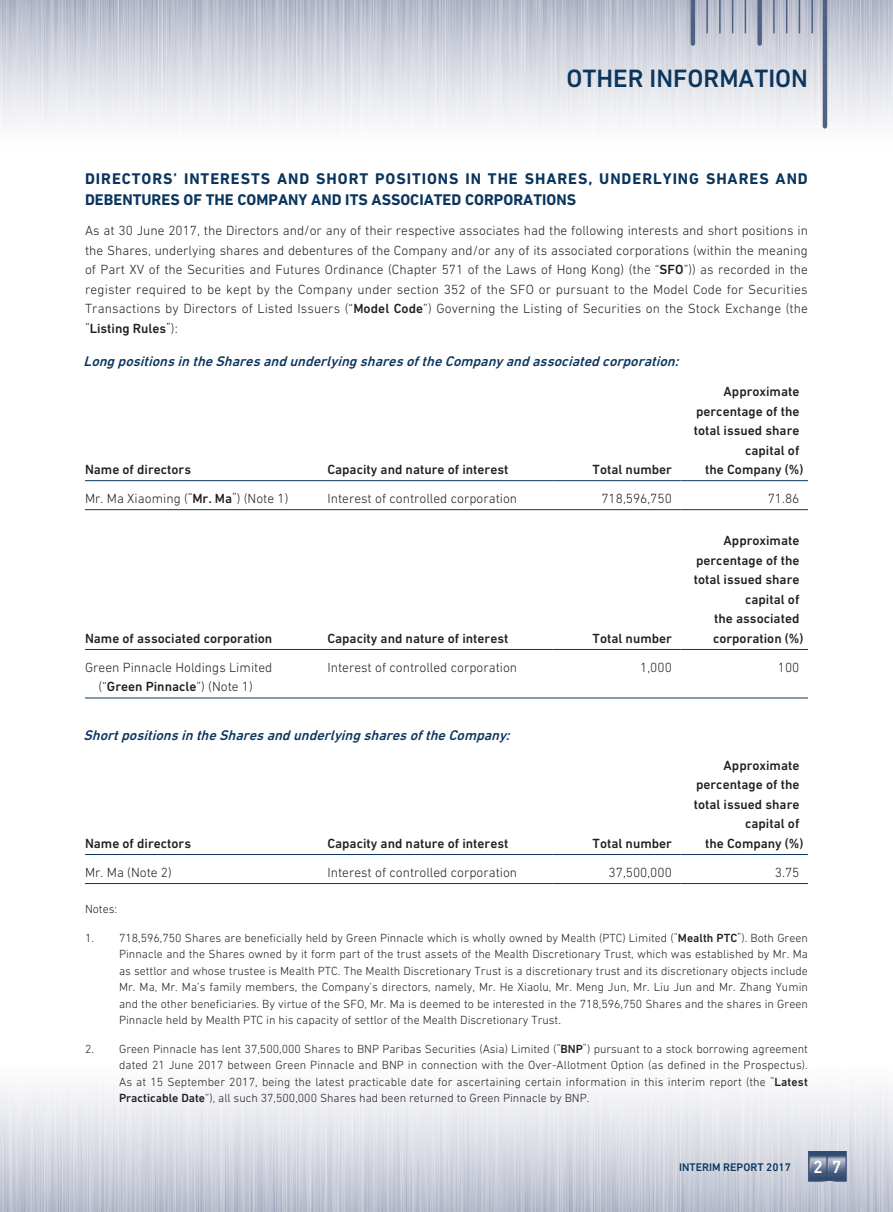
<style>
.page{position:relative;width:893px;height:1212px;background:#fff}
.page>*{position:absolute;margin:0;border:0;box-sizing:border-box;transform-origin:0 0}
.主標題{font:500 25.5px "DIN Next LT Pro";color:#0a355e}
._3__標題{font:500 18px "DIN Next LT Pro";color:#fff}
._3__標題-2{font:700 15.75px/21px "DIN Next LT Pro";letter-spacing:.06em;color:#0a355e}
._4__副標題{font:italic 500 14.25px "DIN Next LT Pro";color:#0a355e}
._1__內文{font:300 13.5px/19.5px "DIN Next LT Pro";color:#231f20;text-align:justify}
._1__內文-2{font:500 13.5px "DIN Next LT Pro";color:#231f20}
._2__附註內文{font:300 12px/16.5px "DIN Next LT Pro";color:#231f20;text-align:justify}
.t1{font:500 11.25px "DIN Next LT Pro";color:#0a355e}
.s1{font-weight:500}
.s2{font-weight:300}
</style>
<div class="page">
<img style="left:1px;top:0;width:892px;height:129px">
<hr style="left:823px;top:0;width:4px;height:126px;background:#4f6284">
<div style="left:757px;top:0;width:5px;height:44px;background:#4f6284"></div>
<hr style="left:691px;top:0;width:4px;height:44px;background:#4f6284">
<hr style="left:811px;top:0;width:2px;height:33px;background:#4f6284">
<hr style="left:745px;top:0;width:1px;height:33px;background:#4f6284">
<hr style="left:799px;top:0;width:1px;height:33px;background:#4f6284">
<hr style="left:732px;top:0;width:1px;height:33px;background:#4f6284">
<hr style="left:786px;top:0;width:1px;height:33px;background:#4f6284">
<hr style="left:719px;top:0;width:2px;height:33px;background:#4f6284">
<hr style="left:773px;top:0;width:2px;height:33px;background:#4f6284">
<hr style="left:706px;top:0;width:2px;height:33px;background:#4f6284">
<img style="left:1px;top:1084px;width:892px;height:128px">
<img style="left:808px;top:1151px;width:39px;height:30px">
<hr style="left:85px;top:480px;width:234px;height:1px;background:#0a355e">
<hr style="left:319px;top:480px;width:234px;height:1px;background:#0a355e">
<hr style="left:553px;top:480px;width:127px;height:1px;background:#0a355e">
<hr style="left:680px;top:480px;width:128px;height:1px;background:#0a355e">
<hr style="left:85px;top:509px;width:234px;height:1px;background:#0a355e">
<hr style="left:319px;top:509px;width:234px;height:1px;background:#0a355e">
<hr style="left:553px;top:509px;width:127px;height:1px;background:#0a355e">
<hr style="left:680px;top:509px;width:128px;height:1px;background:#0a355e">
<hr style="left:85px;top:649px;width:234px;height:1px;background:#0a355e">
<hr style="left:319px;top:649px;width:234px;height:1px;background:#0a355e">
<hr style="left:553px;top:649px;width:127px;height:1px;background:#0a355e">
<hr style="left:680px;top:649px;width:128px;height:1px;background:#0a355e">
<hr style="left:85px;top:698px;width:234px;height:1px;background:#0a355e">
<hr style="left:319px;top:698px;width:234px;height:1px;background:#0a355e">
<hr style="left:553px;top:698px;width:127px;height:1px;background:#0a355e">
<hr style="left:680px;top:698px;width:128px;height:1px;background:#0a355e">
<hr style="left:85px;top:854px;width:234px;height:1px;background:#0a355e">
<hr style="left:319px;top:854px;width:234px;height:1px;background:#0a355e">
<hr style="left:553px;top:854px;width:127px;height:1px;background:#0a355e">
<hr style="left:680px;top:854px;width:128px;height:1px;background:#0a355e">
<hr style="left:85px;top:883px;width:234px;height:1px;background:#0a355e">
<hr style="left:319px;top:883px;width:234px;height:1px;background:#0a355e">
<hr style="left:553px;top:883px;width:127px;height:1px;background:#0a355e">
<hr style="left:680px;top:883px;width:128px;height:1px;background:#0a355e">
<p class="主標題" style="left:566px;top:63px;width:243px">OTHER INFORMATION</p>
<p class="_3__標題-2" style="left:85px;top:168px;width:724px">DIRECTORS’ INTERESTS AND SHORT POSITIONS IN THE SHARES, UNDERLYING SHARES AND<br>DEBENTURES OF THE COMPANY AND ITS ASSOCIATED CORPORATIONS</p>
<p class="_1__內文" style="left:85px;top:221px;width:724px">As at 30 June 2017, the Directors and/or any of their respective associates had the following interests and short positions in the Shares, underlying shares and debentures of the Company and/or any of its associated corporations (within the meaning of Part XV of the Securities and Futures Ordinance (Chapter 571 of the Laws of Hong Kong) (the “<span class="s1">SFO</span>”)) as recorded in the register required to be kept by the Company under section 352 of the SFO or pursuant to the Model Code for Securities Transactions by Directors of Listed Issuers (“<span class="s1">Model Code</span>”) Governing the Listing of Securities on the Stock Exchange (the “<span class="s1">Listing Rules</span>”):</p>
<p class="_4__副標題" style="left:84px;top:353px;width:601px">LongpositionsintheSharesandunderlyingsharesoftheCompanyandassociatedcorporation:</p>
<p class="_1__內文-2" style="left:85px;top:462px;width:108px">Name of directors</p>
<p class="_1__內文-2" style="left:327px;top:462px;width:182px">Capacity and nature of interest</p>
<p class="_1__內文-2" style="left:593px;top:462px;width:81px">Total number</p>
<p class="_1__內文-2" style="left:724px;top:384px;width:77px">Approximate</p>
<p class="_1__內文-2" style="left:696px;top:403px;width:105px">percentage of the</p>
<p class="_1__內文-2" style="left:694px;top:423px;width:107px">total issued share</p>
<p class="_1__內文-2" style="left:745px;top:442px;width:56px">capital of</p>
<p class="_1__內文-2" style="left:705px;top:462px;width:100px">the Company (%)</p>
<p class="_1__內文" style="left:85px;top:489px;width:205px">Mr. Ma Xiaoming (“<span class="s1">Mr. Ma</span>”) (Note 1)</p>
<p class="_1__內文" style="left:327px;top:489px;width:191px">Interest of controlled corporation</p>
<p class="_1__內文" style="left:601px;top:489px;width:72px">718,596,750</p>
<p class="_1__內文" style="left:768px;top:489px;width:33px">71.86</p>
<p class="_1__內文-2" style="left:85px;top:630px;width:189px">Name of associated corporation</p>
<p class="_1__內文-2" style="left:327px;top:630px;width:182px">Capacity and nature of interest</p>
<p class="_1__內文-2" style="left:593px;top:630px;width:81px">Total number</p>
<p class="_1__內文-2" style="left:724px;top:533px;width:77px">Approximate</p>
<p class="_1__內文-2" style="left:696px;top:552px;width:105px">percentage of the</p>
<p class="_1__內文-2" style="left:694px;top:572px;width:107px">total issued share</p>
<p class="_1__內文-2" style="left:745px;top:591px;width:56px">capital of</p>
<p class="_1__內文-2" style="left:714px;top:611px;width:87px">the associated</p>
<p class="_1__內文-2" style="left:713px;top:630px;width:92px">corporation (%)</p>
<p class="_1__內文" style="left:85px;top:657px;width:189px">Green Pinnacle Holdings Limited</p>
<p class="_1__內文-2" style="left:99px;top:679px;width:156px"><span class="s2">(“</span>Green Pinnacle<span class="s2">”) (Note 1)</span></p>
<p class="_1__內文" style="left:327px;top:657px;width:191px">Interest of controlled corporation</p>
<p class="_1__內文" style="left:640px;top:657px;width:33px">1,000</p>
<p class="_1__內文" style="left:778px;top:657px;width:23px">100</p>
<p class="_4__副標題" style="left:84px;top:726px;width:432px">ShortpositionsintheSharesandunderlyingsharesoftheCompany:</p>
<p class="_1__內文-2" style="left:85px;top:835px;width:108px">Name of directors</p>
<p class="_1__內文-2" style="left:327px;top:835px;width:182px">Capacity and nature of interest</p>
<p class="_1__內文-2" style="left:593px;top:835px;width:81px">Total number</p>
<p class="_1__內文-2" style="left:724px;top:757px;width:77px">Approximate</p>
<p class="_1__內文-2" style="left:696px;top:777px;width:105px">percentage of the</p>
<p class="_1__內文-2" style="left:694px;top:796px;width:107px">total issued share</p>
<p class="_1__內文-2" style="left:745px;top:816px;width:56px">capital of</p>
<p class="_1__內文-2" style="left:705px;top:835px;width:100px">the Company (%)</p>
<p class="_1__內文" style="left:85px;top:862px;width:88px">Mr. Ma (Note 2)</p>
<p class="_1__內文" style="left:327px;top:862px;width:191px">Interest of controlled corporation</p>
<p class="_1__內文" style="left:609px;top:862px;width:65px">37,500,000</p>
<p class="_1__內文" style="left:775px;top:862px;width:26px">3.75</p>
<p class="_2__附註內文" style="left:85px;top:901px;width:34px">Notes:</p>
<p class="_2__附註內文" style="left:119px;top:929px;width:690px;text-indent:-34px">1. 718,596,750 Shares are beneficially held by Green Pinnacle which is wholly owned by Mealth (PTC) Limited (“<span class="s1">Mealth PTC</span>”). Both Green Pinnacle and the Shares owned by it form part of the trust assets of the Mealth Discretionary Trust, which was established by Mr. Ma as settlor and whose trustee is Mealth PTC. The Mealth Discretionary Trust is a discretionary trust and its discretionary objects include Mr. Ma, Mr. Ma’s family members, the Company’s directors, namely, Mr. He Xiaolu, Mr. Meng Jun, Mr. Liu Jun and Mr. Zhang Yumin and the other beneficiaries. By virtue of the SFO, Mr. Ma is deemed to be interested in the 718,596,750 Shares and the shares in Green Pinnacle held by Mealth PTC in his capacity of settlor of the Mealth Discretionary Trust.</p>
<p class="_2__附註內文" style="left:119px;top:1040px;width:690px;text-indent:-34px">2. Green Pinnacle has lent 37,500,000 Shares to BNP Paribas Securities (Asia) Limited (“<span class="s1">BNP</span>”) pursuant to a stock borrowing agreement dated 21 June 2017 between Green Pinnacle and BNP in connection with the Over-Allotment Option (as defined in the Prospectus).<br>As at 15 September 2017, being the latest practicable date for ascertaining certain information in this interim report (the “<span class="s1">Latest Practicable Date</span>”), all such 37,500,000 Shares had been returned to Green Pinnacle by BNP.</p>
<p class="t1" style="left:679px;top:1160px;width:113px">INTERIM REPORT 2017</p>
<p class="_3__標題" style="left:813px;top:1156px;width:30px">2 7</p>
</div>
